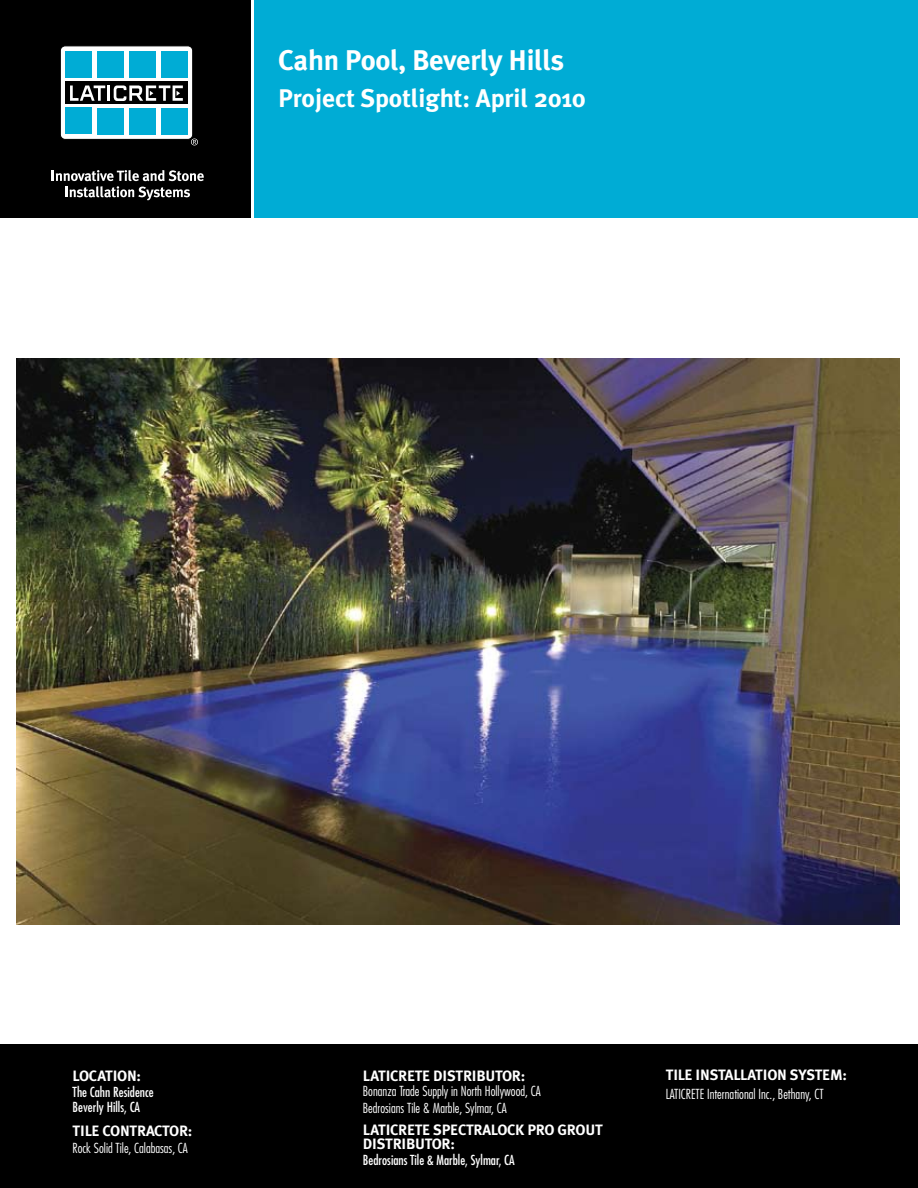
<style>
.page{position:relative;width:918px;height:1188px;background:#fff}
.page>*{position:absolute;margin:0;border:0;box-sizing:border-box;transform-origin:0 0}
.t1{font:700 28.5px "Meta Plus";letter-spacing:-.01em;color:#fff}
.t2{font:700 25.5px "Meta Plus";color:#fff}
.t3{font:700 15px/13.5px "Meta Plus";letter-spacing:-.015em;color:#fff}
.t4{font:300 condensed 13.5px/16.4px "Futura";color:#fff}
.t5{font:condensed 13.5px/14.9px "Futura";color:#fff}
</style>
<div class="page">
<img style="left:16px;top:359px;width:883px;height:565px">
<div style="left:0;top:0;width:250px;height:217px;background:#000"></div>
<div style="left:254px;top:0;width:664px;height:217px;background:#00acd5"></div>
<div style="left:60px;top:46px;width:133px;height:93px;background:#fff;border-radius:5px"></div>
<div style="left:60px;top:46px;width:133px;height:94px;border:1px solid #000;border-radius:5px"></div>
<div style="left:65px;top:108px;width:27px;height:26px;background:#00acd5"></div>
<div style="left:97px;top:108px;width:27px;height:26px;background:#00acd5"></div>
<div style="left:129px;top:108px;width:27px;height:26px;background:#00acd5"></div>
<div style="left:161px;top:108px;width:27px;height:26px;background:#00acd5"></div>
<div style="left:65px;top:81px;width:123px;height:23px;background:#000"></div>
<hr style="left:107px;top:86px;width:3px;height:15px;background:#fff">
<svg style="left:70px;top:86px;width:35px;height:15px"></svg>
<svg style="left:114px;top:85px;width:69px;height:16px"></svg>
<div style="left:65px;top:51px;width:27px;height:27px;background:#00acd5"></div>
<div style="left:97px;top:51px;width:27px;height:27px;background:#00acd5"></div>
<div style="left:129px;top:51px;width:27px;height:27px;background:#00acd5"></div>
<div style="left:161px;top:51px;width:27px;height:27px;background:#00acd5"></div>
<svg style="left:191px;top:139px;width:7px;height:6px"></svg>
<svg style="left:52px;top:170px;width:152px;height:30px"></svg>
<div style="left:0;top:1045px;width:918px;height:143px;background:#000"></div>
<h1 class="t1" style="left:278px;top:43px;width:288px">CAHN POOL, BEVERLY HILLS</h1>
<h2 class="t2" style="left:278px;top:84px;width:309px">PROJECT SPOTLIGHT: APRIL 2010</h2>
<p class="t3" style="left:73px;top:1069px;width:70px">LOCATION:</p>
<p class="t5" style="left:73px;top:1084px;width:83px">The Cahn Residence<br>Beverly Hills, CA</p>
<p class="t3" style="left:73px;top:1124px;width:121px">TILE CONTRACTO R:</p>
<p class="t4" style="left:73px;top:1140px;width:117px">Rock Solid Tile, Calabasas, CA</p>
<p class="t3" style="left:363px;top:1069px;width:53px">LATICRETE</p>
<p class="t3" style="left:433px;top:1069px;width:93px">DISTRIBUTOR:</p>
<p class="t4" style="left:363px;top:1083px;width:179px">Bonanza Trade Supply in North Hollywood, CA<br>Bedrosians Tile &amp; Marble, Sylmar, CA</p>
<p class="t3" style="left:363px;top:1123px;width:53px">LATICRETE</p>
<p class="t3" style="left:363px;top:1123px;width:241px;text-indent:70px">SPECTRALOCK PRO GROUT<br>DISTRIBUTOR:</p>
<p class="t5" style="left:363px;top:1152px;width:153px">Bedrosians Tile &amp; Marble, Sylmar, CA</p>
<p class="t3" style="left:666px;top:1068px;width:69px">TILE INSTALLA</p>
<p class="t3" style="left:755px;top:1068px;width:93px">TION SYSTEM:</p>
<p class="t4" style="left:666px;top:1086px;width:159px">LATICRETE International Inc., Bethany, CT</p>
</div>
